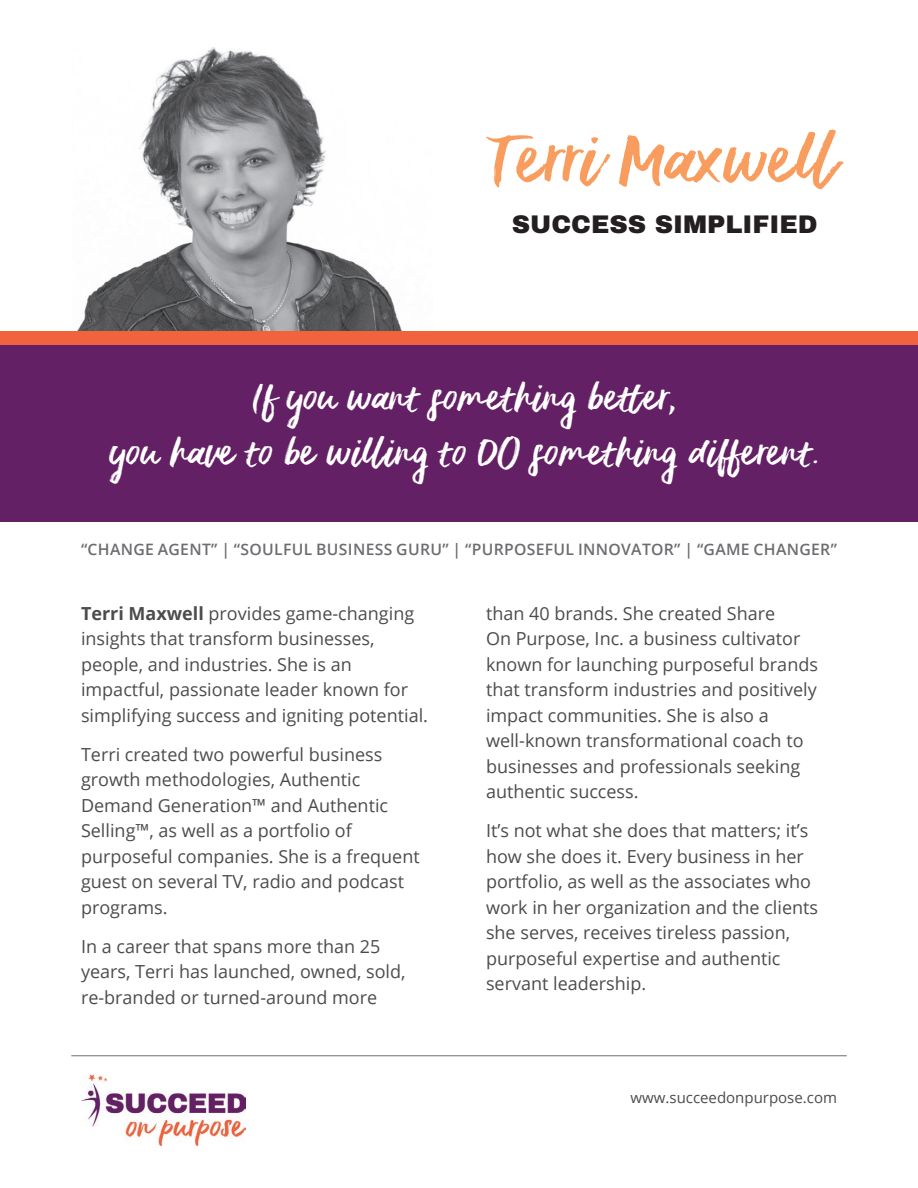
<style>
.page{position:relative;width:918px;height:1188px;background:#fff}
.page>*{position:absolute;margin:0;border:0;box-sizing:border-box;transform-origin:0 0}
.t1{font:57px "Delirium";color:#f89d5e}
.t2{font:31.5px/55.5px "Delirium";color:#fff;text-align:center}
.t3{font:900 25.5px "Archivo";color:#231f20}
.t4{font:18px/25.5px "Open Sans";color:#4b4c4d}
.t5{font:600 15.75px "Open Sans";letter-spacing:.02em;color:#6c6d70}
.t6{font:15px "Open Sans";color:#4b4c4d}
.s1{font-weight:700}
</style>
<div class="page">
<img style="left:72px;top:47px;width:361px;height:285px">
<div style="left:1px;top:332px;width:917px;height:13px;background:#f1633c"></div>
<div style="left:0;top:345px;width:918px;height:177px;background:#632064"></div>
<img style="left:81px;top:1074px;width:165px;height:71px">
<hr style="left:71px;top:1055px;width:776px;height:1px;background:#6c6d70">
<h1 class="t1" style="left:488px;top:126px;width:357px">Terri Maxwell</h1>
<h3 class="t3" style="left:512px;top:209px;width:307px">SUCCESS SIMPLIFIED</h3>
<h2 class="t2" style="left:109px;top:369px;width:712px">If you want something better,<br>you have to be willing to DO something different.</h2>
<p class="t5" style="left:81px;top:538px;width:757px">“CHANGE AGENT” | “SOULFUL BUSINESS GURU” | “PURPOSEFUL INNOVATOR” | “GAME CHANGER”</p>
<p class="t4" style="left:81px;top:600px;width:349px"><span class="s1">Terri Maxwell</span> provides game-changing insights that transform businesses, people, and industries. She is an impactful, passionate leader known for simplifying success and igniting potential.</p>
<p class="t4" style="left:81px;top:741px;width:340px">Terri created two powerful business growth methodologies, Authentic<br>Demand Generation™ and Authentic<br>Selling™, as well as a portfolio of purposeful companies. She is a frequent guest on several TV, radio and podcast programs.</p>
<p class="t4" style="left:81px;top:933px;width:326px">In a career that spans more than 25 years, Terri has launched, owned, sold, re-branded or turned-around more</p>
<p class="t4" style="left:486px;top:600px;width:334px">than 40 brands. She created Share<br>On Purpose, Inc. a business cultivator known for launching purposeful brands that transform industries and positively impact communities. She is also a well-known transformational coach to businesses and professionals seeking authentic success.</p>
<p class="t4" style="left:486px;top:818px;width:334px">It’s not what she does that matters; it’s how she does it. Every business in her portfolio, as well as the associates who work in her organization and the clients she serves, receives tireless passion, purposeful expertise and authentic servant leadership.</p>
<p class="t6" style="left:631px;top:1087px;width:208px">www.succeedonpurpose.com</p>
</div>
